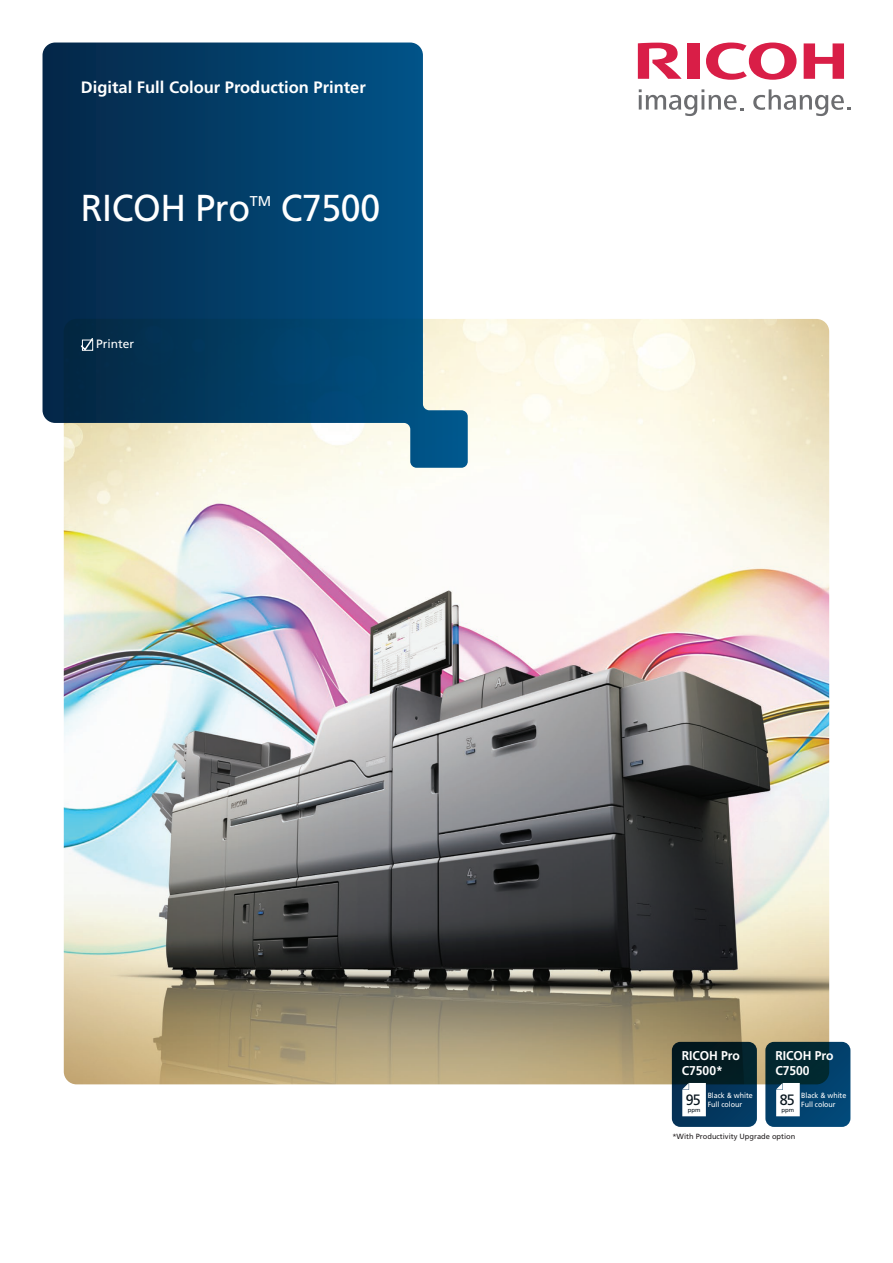
<style>
.page{position:relative;width:893px;height:1263px;background:#fff}
.page>*{position:absolute;margin:0;border:0;box-sizing:border-box;transform-origin:0 0}
.t1{font:37.5px "Frutiger LT Std";letter-spacing:-.01em;color:#fff;scale:.95 1}
.t2{font:700 16.5px "Frutiger LT Std";color:#fff}
.t3{font:15px "Frutiger LT Std";color:#08151e;scale:.95 1}
.t4{font:14.25px "Frutiger LT Std";color:#fff}
.t5{font:700 12.75px/15px "Frutiger LT Std";letter-spacing:-.005em;color:#fff;scale:.95 1}
.t6{font:12px "Frutiger LT Std";color:#fff}
.t7{font:7.5px/9px "Frutiger LT Std";letter-spacing:-.005em;color:#fff;scale:.95 1}
.t8{font:7.5px "Frutiger LT Std";color:#231f20}
.t9{font:6px "Frutiger LT Std";color:#08151e}
</style>
<div class="page">
<img style="left:64px;top:319px;width:765px;height:765px">
<svg style="left:706px;top:43px;width:90px;height:37px"></svg>
<svg style="left:804px;top:43px;width:40px;height:36px"></svg>
<div style="left:687px;top:43px;width:12px;height:36px;background:#d91e47"></div>
<svg style="left:638px;top:43px;width:44px;height:36px"></svg>
<svg style="left:639px;top:89px;width:104px;height:27px"></svg>
<svg style="left:753px;top:89px;width:97px;height:27px"></svg>
<svg style="left:672px;top:1042px;width:178px;height:85px;background:#284e62"></svg>
<svg style="left:43px;top:43px;width:425px;height:425px;background:#305f7e"></svg>
<svg style="left:79px;top:337px;width:15px;height:15px"></svg>
<div style="left:82px;top:340px;width:11px;height:10px;border:1px solid #fff"></div>
<h2 class="t2" style="left:81px;top:78px;width:286px">Digital Full Colour Production Printer</h2>
<h1 class="t1" style="left:81px;top:186px;width:180px">RICOH Pro</h1>
<h3 class="t4" style="left:250px;top:192px;width:23px">TM</h3>
<h1 class="t1" style="left:281px;top:186px;width:106px">C7500</h1>
<h3 class="t6" style="left:96px;top:337px;width:39px">Printer</h3>
<h3 class="t5" style="left:682px;top:1048px;width:63px">RICOH Pro<br>C7500*</h3>
<p class="t7" style="left:708px;top:1091px;width:49px">Black &amp; white<br>Full colour</p>
<h3 class="t3" style="left:686px;top:1090px;width:17px">95</h3>
<h3 class="t5" style="left:775px;top:1048px;width:63px">RICOH Pro<br>C7500</h3>
<p class="t7" style="left:801px;top:1091px;width:49px">Black &amp; white<br>Full colour</p>
<h3 class="t3" style="left:780px;top:1090px;width:17px">85</h3>
<p class="t9" style="left:688px;top:1107px;width:14px">ppm</p>
<p class="t9" style="left:782px;top:1107px;width:14px">ppm</p>
<p class="t8" style="left:672px;top:1132px;width:124px">*With Productivity Upgrade option</p>
</div>
